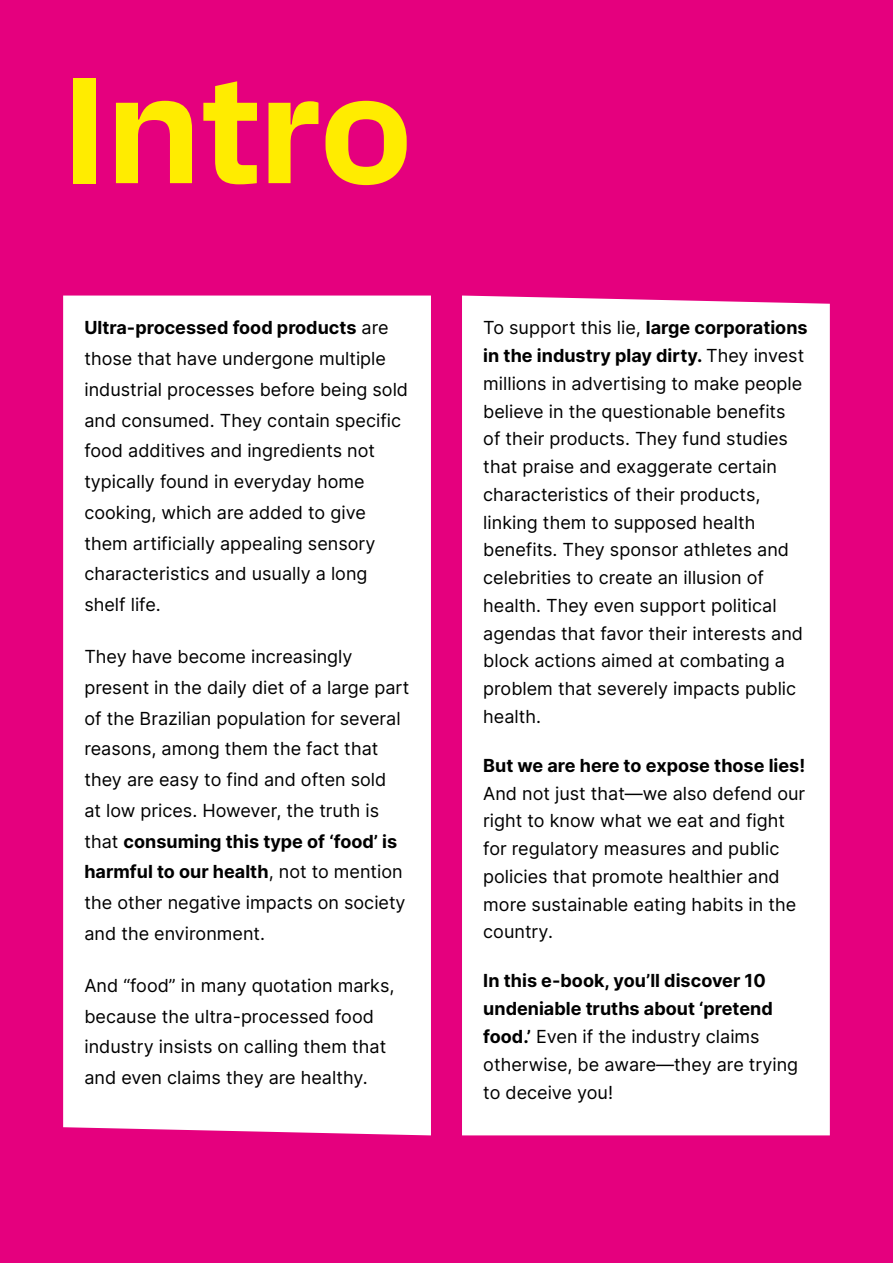
<style>
.page{position:relative;width:893px;height:1263px;background:#e5007e}
.page>*{position:absolute;margin:0;border:0;box-sizing:border-box;transform-origin:0 0}
.t1{font:700 150px "Alfabet";color:#ffec00}
.t2{font:18px/27.8px "Inter";color:#000}
.t3{font:700 18px "Inter";color:#000}
.s1{font-weight:700}
</style>
<div class="page">
<div style="left:63px;top:296px;width:368px;height:839px;background:#fff"></div>
<div style="left:462px;top:296px;width:368px;height:839px;background:#fff"></div>
<h1 class="t1" style="left:63px;top:20px;width:351px">Intro</h1>
<p class="t2" style="left:84px;top:312px;width:325px;line-height:30.8px"><span class="s1">Ultra-processed food products</span> are those that have undergone multiple industrial processes before being sold and consumed. They contain specific food additives and ingredients not typically found in everyday home cooking, which are added to give them artificially appealing sensory characteristics and usually a long shelf life.</p>
<p class="t2" style="left:84px;top:641px;width:326px;line-height:30.8px">They have become increasingly present in the daily diet of a large part of the Brazilian population for several reasons, among them the fact that they are easy to find and often sold<br>at low prices. However, the truth is that <span class="s1">consuming this type of ‘food’ is harmful to our health</span>, not to mention the other negative impacts on society and the environment.</p>
<p class="t2" style="left:84px;top:969px;width:312px;line-height:30.8px">And “food” in many quotation marks, because the ultra-processed food industry insists on calling them that and even claims they are healthy.</p>
<p class="t2" style="left:483px;top:313px;width:326px">To support this lie, <span class="s1">large corporations in the industry play dirty.</span> They invest millions in advertising to make people believe in the questionable benefits<br>of their products. They fund studies that praise and exaggerate certain characteristics of their products, linking them to supposed health benefits. They sponsor athletes and celebrities to create an illusion of health. They even support political agendas that favor their interests and block actions aimed at combating a problem that severely impacts public health.</p>
<p class="t3" style="left:483px;top:752px;width:323px">But we are here to expose those lies!</p>
<p class="t2" style="left:483px;top:779px;width:323px">And not just that—we also defend our right to know what we eat and fight for regulatory measures and public policies that promote healthier and more sustainable eating habits in the country.</p>
<p class="t2" style="left:483px;top:967px;width:316px"><span class="s1">In this e-book, you’ll discover 10 undeniable truths about ‘pretend food.’</span> Even if the industry claims otherwise, be aware—they are trying to deceive you!</p>
</div>
